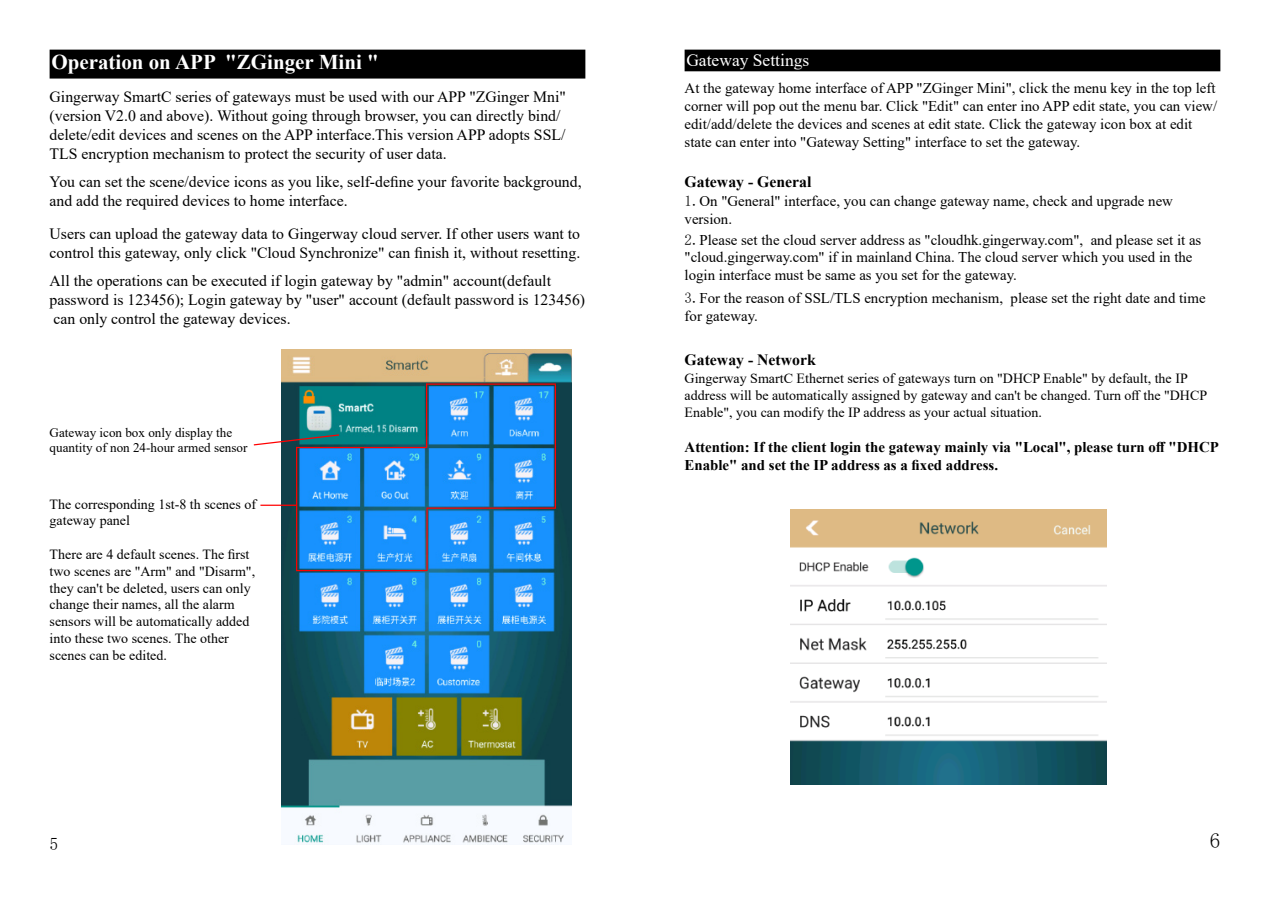
<style>
.page{position:relative;width:1270px;height:903px;background:#fff}
.page>*{position:absolute;margin:0;border:0;box-sizing:border-box;transform-origin:0 0}
.t1{font:700 21px "Times New Roman";color:#fff}
.t2{font:21px "Sim Sun";color:#000}
.t3{font:17.5px "Times New Roman";color:#fff}
.t4{font:17.5px "Sim Sun";color:#000}
.t5{font:15.75px/18.9px "Times New Roman";color:#000}
.t6{font:700 15.75px "Times New Roman";color:#000}
.t7{font:14.88px/17.8px "Times New Roman";color:#000}
.t8{font:700 14.88px/17.8px "Times New Roman";color:#000}
.t9{font:14px/16.8px "Times New Roman";color:#000}
.t10{font:13.12px/15.8px "Times New Roman";color:#000}
.s1{font-family:"Sim Sun"}
</style>
<div class="page">
<div style="left:50px;top:50px;width:534px;height:28px;background:#000"></div>
<div style="left:50px;top:50px;width:535px;height:29px;border:2px solid #000"></div>
<div style="left:685px;top:50px;width:534px;height:20px;background:#000"></div>
<div style="left:685px;top:50px;width:535px;height:21px;border:2px solid #000"></div>
<img style="left:281px;top:349px;width:291px;height:495px">
<svg style="left:253px;top:434px;width:87px;height:12px"></svg>
<hr style="left:426px;top:383px;width:130px;height:2px;background:#f00">
<hr style="left:426px;top:383px;width:1px;height:65px;background:#f00">
<hr style="left:297px;top:447px;width:130px;height:1px;background:#f00">
<hr style="left:296px;top:447px;width:1px;height:123px;background:#f00">
<hr style="left:296px;top:570px;width:131px;height:1px;background:#f00">
<hr style="left:426px;top:507px;width:2px;height:64px;background:#f00">
<hr style="left:427px;top:507px;width:129px;height:2px;background:#f00">
<hr style="left:555px;top:385px;width:1px;height:123px;background:#f00">
<hr style="left:260px;top:505px;width:37px;height:1px;background:#f00">
<img style="left:791px;top:509px;width:315px;height:275px">
<h1 class="t1" style="left:51px;top:47px;width:329px">Operation on APP "ZGinger Mini "</h1>
<p class="t5" style="left:50px;top:87px;width:518px">Gingerway SmartC series of gateways must be used with our APP "ZGinger Mni" (version V2.0 and above). Without going through browser, you can directly bind/ delete/edit devices and scenes on the APP interface.This version APP adopts SSL/ TLS encryption mechanism to protect the security of user data.</p>
<p class="t5" style="left:50px;top:172px;width:534px">You can set the scene/device icons as you like, self-define your favorite background, and add the required devices to home interface.</p>
<p class="t5" style="left:50px;top:224px;width:532px">Users can upload the gateway data to Gingerway cloud server. If other users want to control this gateway, only click "Cloud Synchronize" can finish it, without resetting.</p>
<p class="t5" style="left:50px;top:271px;width:537px">All the operations can be executed if login gateway by "admin" account(default password is 123456); Login gateway by "user" account (default password is 123456) can only control the gateway devices.</p>
<p class="t10" style="left:50px;top:424px;width:199px">Gateway icon box only display the quantity of non 24-hour armed sensor</p>
<p class="t9" style="left:50px;top:495px;width:208px">The corresponding 1st-8 th scenes of gateway panel</p>
<p class="t9" style="left:50px;top:545px;width:207px">There are 4 default scenes. The first two scenes are "Arm" and "Disarm", they can't be deleted, users can only change their names, all the alarm sensors will be automatically added into these two scenes. The other scenes can be edited.</p>
<p class="t3" style="left:686px;top:48px;width:124px">Gateway Settings</p>
<p class="t7" style="left:685px;top:79px;width:534px">At the gateway home interface of APP "ZGinger Mini", click the menu key in the top left corner will pop out the menu bar. Click "Edit" can enter ino APP edit state, you can view/ edit/add/delete the devices and scenes at edit state. Click the gateway icon box at edit state can enter into "Gateway Setting" interface to set the gateway.</p>
<p class="t6" style="left:685px;top:171px;width:128px">Gateway - General</p>
<p class="t7" style="left:685px;top:191px;width:490px"><span class="s1">1.</span>On "General" interface, you can change gateway name, check and upgrade new version.</p>
<p class="t7" style="left:685px;top:230px;width:518px"><span class="s1">2.</span>Please set the cloud server address as "cloudhk.gingerway.com", and please set it as "cloud.gingerway.com" if in mainland China. The cloud server which you used in the login interface must be same as you set for the gateway.</p>
<p class="t7" style="left:685px;top:289px;width:522px"><span class="s1">3.</span>For the reason of SSL/TLS encryption mechanism, please set the right date and time for gateway.</p>
<p class="t6" style="left:685px;top:348px;width:133px">Gateway - Network</p>
<p class="t9" style="left:685px;top:370px;width:524px">Gingerway SmartC Ethernet series of gateways turn on "DHCP Enable" by default, the IP address will be automatically assigned by gateway and can't be changed. Turn off the "DHCP<br>Enable", you can modify the IP address as your actual situation.</p>
<p class="t8" style="left:685px;top:438px;width:536px">Attention: If the client login the gateway mainly via "Local", please turn off "DHCP<br>Enable" and set the IP address as a fixed address.</p>
<p class="t4" style="left:50px;top:835px;width:10px">5</p>
<h1 class="t2" style="left:1210px;top:830px;width:12px">6</h1>
</div>
